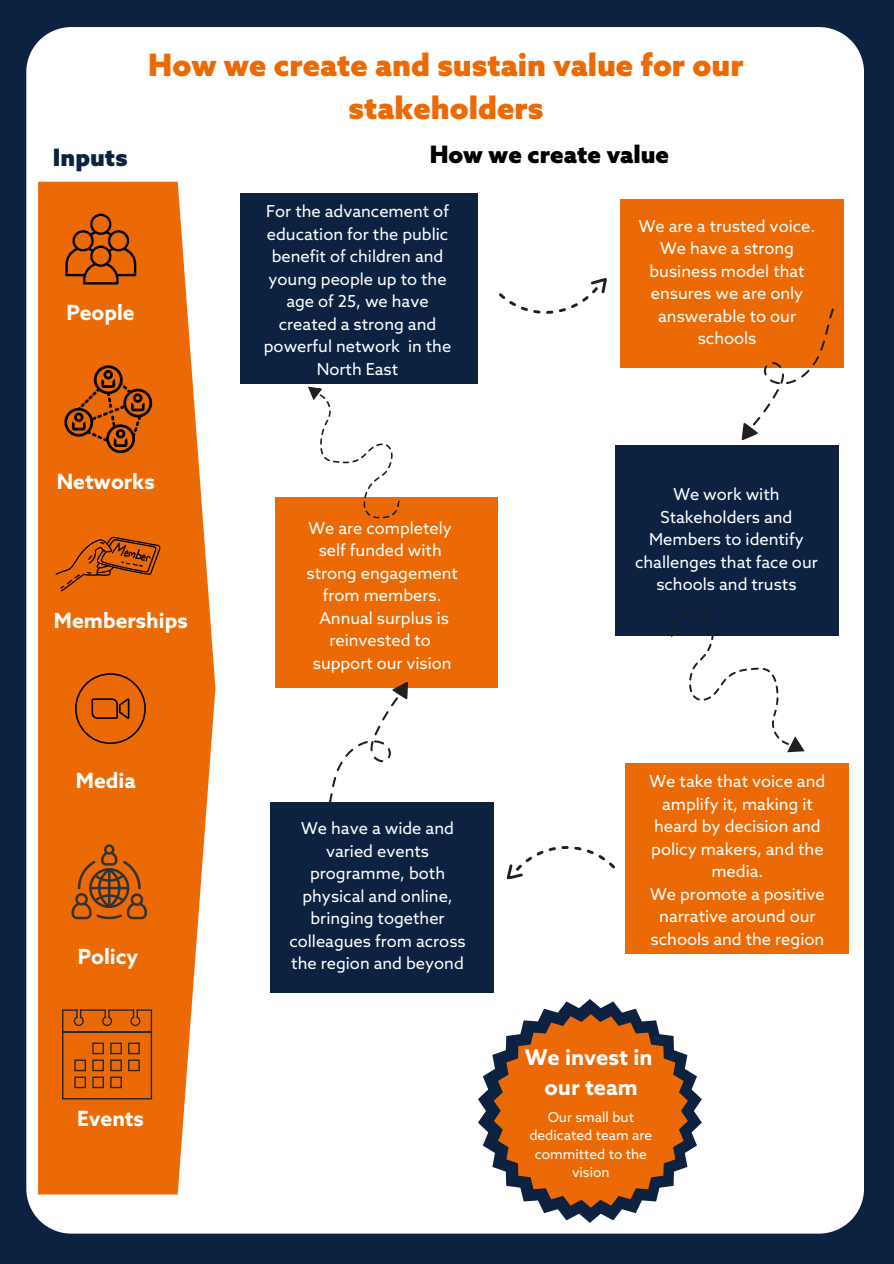
<style>
.page{position:relative;width:894px;height:1264px;background:#fff}
.page>*{position:absolute;margin:0;border:0;box-sizing:border-box;transform-origin:0 0}
.t1{font:900 30.75px/42.8px "Azo Sans";color:#ec6a05;text-align:center}
.t2{font:900 24px "Azo Sans";color:#000}
.t3{font:900 24px "Azo Sans";color:#0c2240}
.t4{font:700 21.75px/30.3px "Azo Sans";color:#fff;text-align:center}
.t5{font:700 21px "Azo Sans";color:#fff}
.t6{font:16.5px/22.5px "Azo Sans";color:#fff;text-align:center}
.t7{font:13.8px/18.3px "Azo Sans";color:#fff;text-align:center}
</style>
<div class="page">
<div style="left:0;top:0;width:893px;height:1263px;background:#0c2240"></div>
<div style="left:26px;top:27px;width:837px;height:1206px;background:#fff"></div>
<svg style="left:38px;top:182px;width:177px;height:1012px;background:#ee7d26"></svg>
<svg style="left:65px;top:214px;width:71px;height:70px;background:#bd5503"></svg>
<svg style="left:64px;top:365px;width:88px;height:88px;background:#ba5303"></svg>
<svg style="left:55px;top:536px;width:106px;height:55px;background:#ca5a04"></svg>
<svg style="left:71px;top:844px;width:76px;height:76px;background:#bb5b10"></svg>
<div style="left:615px;top:444px;width:223px;height:191px;background:#0c2240"></div>
<div style="left:625px;top:763px;width:223px;height:191px;background:#ec6a05"></div>
<div style="left:270px;top:801px;width:223px;height:191px;background:#0c2240"></div>
<div style="left:275px;top:497px;width:223px;height:191px;background:#ec6a05"></div>
<div style="left:240px;top:193px;width:237px;height:191px;background:#0d2240"></div>
<div style="left:620px;top:199px;width:223px;height:168px;background:#ec6a05"></div>
<svg style="left:75px;top:673px;width:71px;height:71px;background:#d15d04"></svg>
<svg style="left:732px;top:296px;width:116px;height:149px"></svg>
<svg style="left:670px;top:611px;width:134px;height:141px"></svg>
<svg style="left:506px;top:844px;width:109px;height:36px;background:#f1f0f0"></svg>
<svg style="left:310px;top:682px;width:109px;height:138px"></svg>
<svg style="left:299px;top:386px;width:117px;height:133px"></svg>
<svg style="left:498px;top:278px;width:108px;height:36px;background:#f0f0f0"></svg>
<svg style="left:478px;top:998px;width:223px;height:224px;fill:#fff"></svg>
<svg style="left:493px;top:1014px;width:194px;height:193px"></svg>
<svg style="left:62px;top:1009px;width:90px;height:90px;background:#cc5f0a"></svg>
<h1 class="t1" style="left:148px;top:46px;width:596px">How we create and sustain value for our stakeholders</h1>
<h2 class="t3" style="left:53px;top:145px;width:76px">Inputs</h2>
<h2 class="t2" style="left:429px;top:142px;width:241px">How we create value</h2>
<p class="t5" style="left:66px;top:302px;width:70px">People</p>
<p class="t5" style="left:57px;top:471px;width:100px">Networks</p>
<p class="t5" style="left:54px;top:609px;width:135px">Memberships</p>
<p class="t5" style="left:76px;top:770px;width:61px">Media</p>
<p class="t5" style="left:78px;top:945px;width:62px">Policy</p>
<p class="t5" style="left:77px;top:1107px;width:68px">Events</p>
<p class="t6" style="left:264px;top:201px;width:189px">For the advancement of education for the public benefit of children and young people up to the age of 25, we have created a strong and powerful network in the<br>North East</p>
<p class="t6" style="left:306px;top:518px;width:153px">We are completely self funded with strong engagement from members.<br>Annual surplus is reinvested to support our vision</p>
<p class="t6" style="left:289px;top:818px;width:178px">We have a wide and varied events programme, both physical and online, bringing together colleagues from across the region and beyond</p>
<p class="t6" style="left:638px;top:216px;width:178px">We are a trusted voice.<br>We have a strong business model that ensures we are only answerable to our schools</p>
<p class="t6" style="left:635px;top:484px;width:184px">We work with<br>Stakeholders and<br>Members to identify challenges that face our schools and trusts</p>
<p class="t6" style="left:649px;top:771px;width:177px">We take that voice and amplify it, making it heard by decision and policy makers, and the media.<br>We promote a positive narrative around our schools and the region</p>
<h3 class="t4" style="left:524px;top:1043px;width:129px">We invest in our team</h3>
<p class="t7" style="left:529px;top:1109px;width:124px">Our small but dedicated team are committed to the vision</p>
</div>
